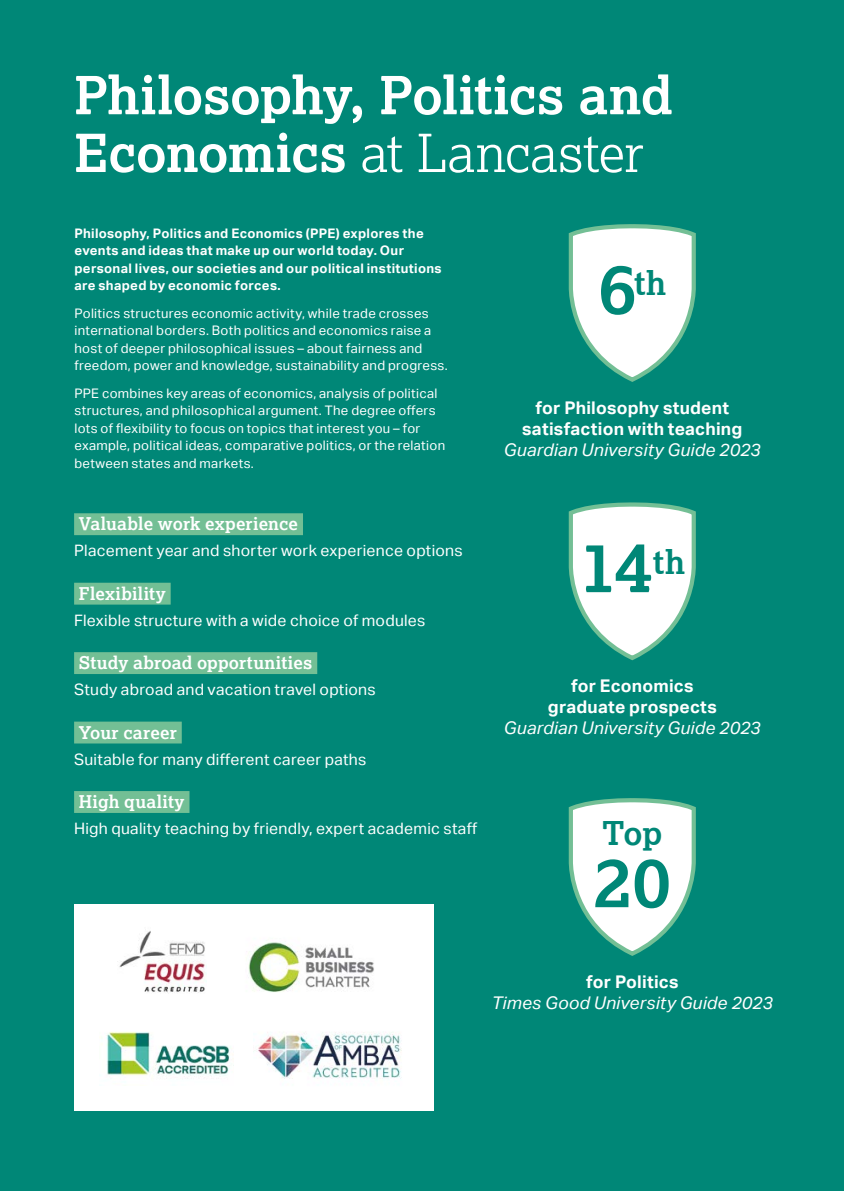
<style>
.page{position:relative;width:844px;height:1191px;background:#fff}
.page>*{position:absolute;margin:0;border:0;box-sizing:border-box;transform-origin:0 0}
.t1{font:700 70px "Lexia";color:#008777}
.t2{font:700 52.5px/57.8px "Lexia";letter-spacing:-.01em;color:#fff}
.t3{font:700 32.73px "Lexia";color:#008777}
.t4{font:italic 17.5px/21px "Aktiv Grotesk";letter-spacing:.015em;color:#fff;text-align:center}
.t5{font:700 17.5px "Lexia";letter-spacing:.01em;color:#fff}
.t6{font:700 17.5px/21px "Aktiv Grotesk";letter-spacing:.01em;color:#fff;text-align:center}
.t7{font:15.75px "Aktiv Grotesk";letter-spacing:.02em;color:#fff}
.t8{font:13.12px/17.5px "Aktiv Grotesk";letter-spacing:.025em;color:#fff}
.t9{font:700 13.12px/17.5px "Aktiv Grotesk";letter-spacing:.025em;color:#fff}
.s1{font-weight:300}
.s2{font-size:70px}
.s3{font-weight:700;font-style:normal}
</style>
<div class="page">
<div style="left:0;top:0;width:843px;height:1191px;background:#008777"></div>
<div style="left:74px;top:513px;width:229px;height:22px;background:#73bf95"></div>
<div style="left:74px;top:583px;width:97px;height:21px;background:#73bf95"></div>
<div style="left:74px;top:652px;width:243px;height:22px;background:#73bf95"></div>
<div style="left:74px;top:721px;width:108px;height:22px;background:#73bf95"></div>
<div style="left:74px;top:791px;width:115px;height:22px;background:#73bf95"></div>
<svg style="left:568px;top:224px;width:128px;height:158px"></svg>
<svg style="left:568px;top:502px;width:128px;height:159px"></svg>
<svg style="left:568px;top:798px;width:128px;height:158px"></svg>
<div style="left:74px;top:904px;width:359px;height:207px;background:#fff"></div>
<img style="left:107px;top:1032px;width:123px;height:45px">
<img style="left:253px;top:1032px;width:149px;height:47px">
<img style="left:117px;top:931px;width:88px;height:62px">
<img style="left:248px;top:942px;width:126px;height:50px">
<p class="t2" style="left:74px;top:65px;width:599px">Philosophy, Politics and<br>Economics <span class="s1">at Lancaster</span></p>
<p class="t9" style="left:74px;top:224px;width:368px">Philosophy, Politics and Economics (PPE) explores the events and ideas that make up our world today. Our personal lives, our societies and our political institutions are shaped by economic forces.</p>
<p class="t8" style="left:74px;top:304px;width:375px">Politics structures economic activity, while trade crosses international borders. Both politics and economics raise a host of deeper philosophical issues – about fairness and freedom, power and knowledge, sustainability and progress.</p>
<p class="t8" style="left:74px;top:384px;width:372px">PPE combines key areas of economics, analysis of political structures, and philosophical argument. The degree offers lots of flexibility to focus on topics that interest you – for example, political ideas, comparative politics, or the relation between states and markets.</p>
<p class="t5" style="left:79px;top:513px;width:221px">Valuable work experience</p>
<p class="t7" style="left:74px;top:541px;width:390px">Placement year and shorter work experience options</p>
<p class="t5" style="left:79px;top:582px;width:88px">Flexibility</p>
<p class="t7" style="left:74px;top:611px;width:353px">Flexible structure with a wide choice of modules</p>
<p class="t5" style="left:79px;top:651px;width:235px">Study abroad opportunities</p>
<p class="t7" style="left:74px;top:680px;width:303px">Study abroad and vacation travel options</p>
<p class="t5" style="left:79px;top:721px;width:99px">Your career</p>
<p class="t7" style="left:74px;top:750px;width:294px">Suitable for many different career paths</p>
<p class="t5" style="left:79px;top:790px;width:107px">High quality</p>
<p class="t7" style="left:74px;top:819px;width:404px">High quality teaching by friendly, expert academic staff</p>
<p class="t3" style="left:598px;top:262px;width:70px"><span class="s2">6</span>th</p>
<p class="t6" style="left:522px;top:397px;width:221px">for Philosophy student satisfaction with teaching</p>
<p class="t4" style="left:504px;top:439px;width:258px">Guardian University Guide 2023</p>
<p class="t1" style="left:579px;top:522px;width:107px">14<sup>th</sup></p>
<p class="t6" style="left:547px;top:675px;width:170px">for Economics graduate prospects</p>
<p class="t4" style="left:504px;top:717px;width:258px">Guardian University Guide 2023</p>
<h3 class="t3" style="left:602px;top:812px;width:61px">Top</h3>
<p class="t1" style="left:594px;top:837px;width:78px">20</p>
<p class="t4" style="left:491px;top:971px;width:282px"><span class="s3">for Politics<br></span>Times Good University Guide 2023</p>
</div>
